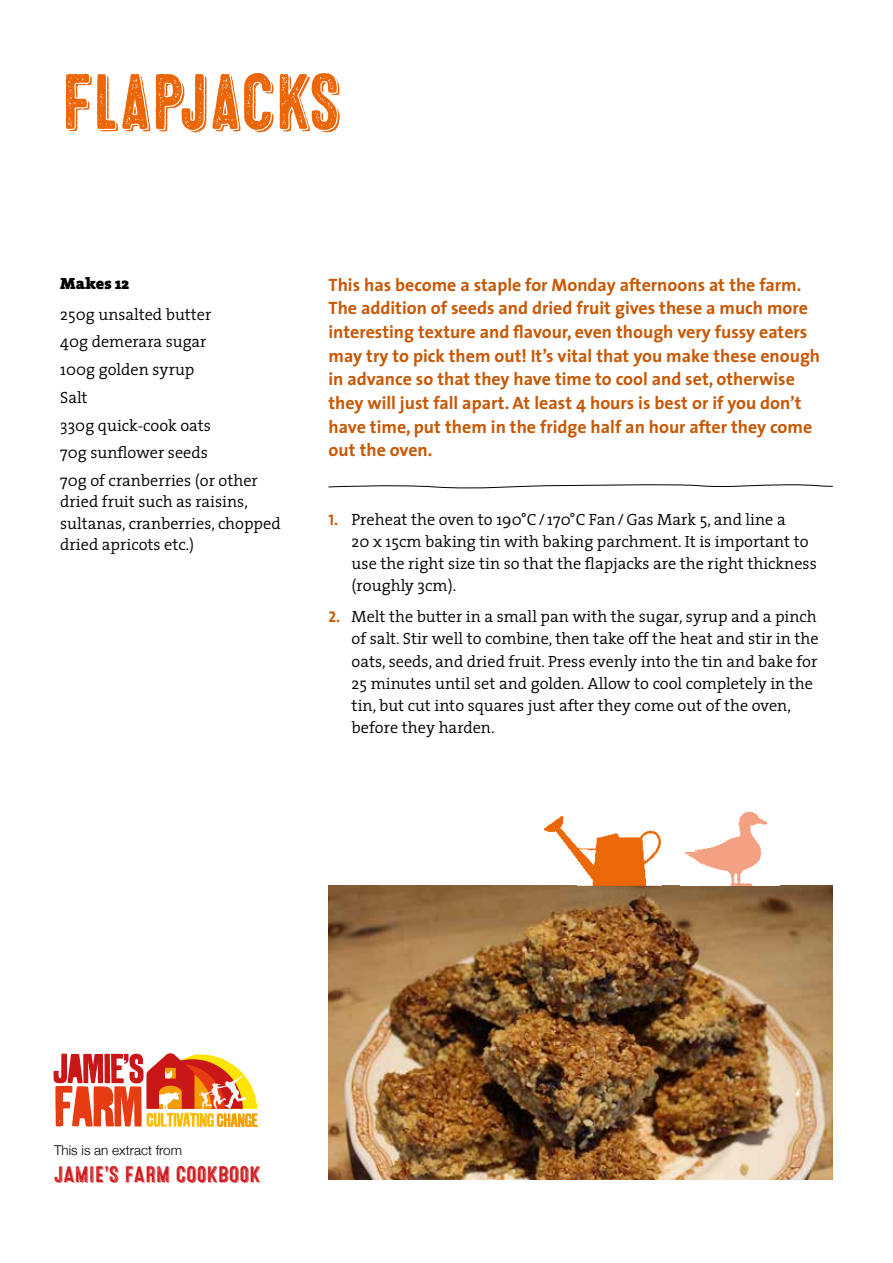
<style>
.page{position:relative;width:893px;height:1263px;background:#fff}
.page>*{position:absolute;margin:0;border:0;box-sizing:border-box;transform-origin:0 0}
.t1{font:78.3px "Microbrew Three D";letter-spacing:-.015em;color:#ec6608}
.t2{font:22.5px "Microbrew Three D";color:#cd171a}
.t3{font:700 18px/23.7px "The Sans";color:#c85805}
.t4{font:300 16.35px/22px "The Serif";color:#000}
.t5{font:900 16.35px "The Serif";color:#000}
.t6{font:300 13.5px "Helvetica Neue";color:#000}
.s1{font-family:"The Sans Bold Caps";font-weight:400;font-size:15.45px;color:#c85805}
</style>
<div class="page">
<svg style="left:328px;top:484px;width:505px;height:4px"></svg>
<img style="left:328px;top:886px;width:505px;height:294px">
<img style="left:543px;top:816px;width:119px;height:70px">
<img style="left:683px;top:812px;width:84px;height:74px">
<svg style="left:53px;top:1053px;width:205px;height:75px"></svg>
<h1 class="t1" style="left:60px;top:57px;width:282px">FLAPJACKS</h1>
<p class="t5" style="left:60px;top:270px;width:71px">Makes 12</p>
<p class="t4" style="left:60px;top:300px;width:199px;line-height:27.8px">250g unsalted butter<br>40g demerara sugar<br>100g golden syrup<br>Salt<br>330g quick-cook oats<br>70g sunflower seeds<br>70g of cranberries (or other</p>
<p class="t4" style="left:60px;top:491px;width:222px;line-height:21.1px">dried fruit such as raisins, sultanas, cranberries, chopped dried apricots etc.)</p>
<p class="t3" style="left:328px;top:272px;width:493px">This has become a staple for Monday afternoons at the farm.<br>The addition of seeds and dried fruit gives these a much more interesting texture and flavour, even though very fussy eaters may try to pick them out! It’s vital that you make these enough in advance so that they have time to cool and set, otherwise they will just fall apart. At least 4 hours is best or if you don’t have time, put them in the fridge half an hour after they come out the oven.</p>
<p class="t4" style="left:352px;top:508px;width:467px;text-indent:-23px"><span class="s1">1.</span> Preheat the oven to 190°C/ 170°C Fan/Gas Mark 5, and line a<br>20 x 15cm baking tin with baking parchment. It is important to use the right size tin so that the flapjacks are the right thickness (roughly 3cm).</p>
<p class="t4" style="left:352px;top:605px;width:469px;text-indent:-23px"><span class="s1">2.</span> Melt the butter in a small pan with the sugar, syrup and a pinch of salt. Stir well to combine, then take off the heat and stir in the oats, seeds, and dried fruit. Press evenly into the tin and bake for 25 minutes until set and golden. Allow to cool completely in the tin, but cut into squares just after they come out of the oven, before they harden.</p>
<p class="t6" style="left:54px;top:1139px;width:130px">This is an extract from</p>
<h2 class="t2" style="left:54px;top:1162px;width:208px">JAMIE’S FARM COOKBOOK</h2>
</div>
